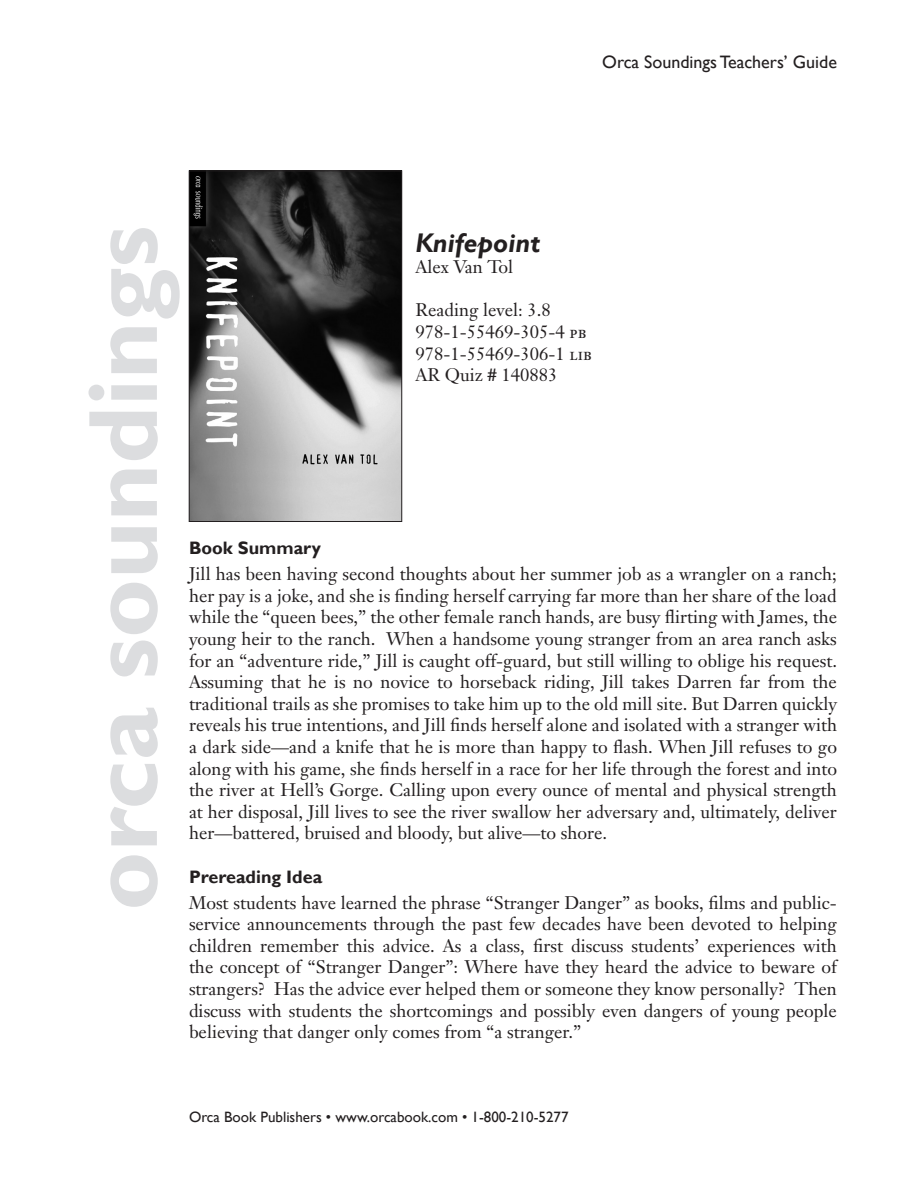
<style>
.page{position:relative;width:918px;height:1188px;background:#fff}
.page>*{position:absolute;margin:0;border:0;box-sizing:border-box;transform-origin:0 0}
.t1{font:700 99px "Gill Sans";color:#dcdddf}
.t2{font:italic 700 27px "Gill Sans";color:#231f20}
.t3{font:18px/21.6px "Janson Text";color:#231f20;text-align:justify}
.t4{font:18px "Gill Sans";color:#231f20}
.t5{font:700 18px "Gill Sans";color:#231f20}
.t6{font:15px "Gill Sans";color:#231f20}
.s1{font-family:"Janson Text Roman SC"}
</style>
<div class="page">
<img style="left:191px;top:173px;width:209px;height:347px">
<div style="left:189px;top:171px;width:213px;height:351px;border:1px solid #231f20"></div>
<p class="t4" style="left:602px;top:51px;width:236px">Orca Soundings Teachers’ Guide</p>
<h1 class="t1" style="left:64px;top:910px;width:687px;rotate:-90deg">orca soundings</h1>
<p class="t2" style="left:415px;top:227px;width:126px">Knifepoint</p>
<p class="t3" style="left:415px;top:256px;width:99px">Alex Van Tol</p>
<p class="t3" style="left:415px;top:299px;width:137px">Reading level: 3.8</p>
<p class="t3" style="left:415px;top:321px;width:173px">978-1-55469-305-4 <span class="s1">pb</span></p>
<p class="t3" style="left:415px;top:343px;width:178px">978-1-55469-306-1 <span class="s1">lib</span></p>
<p class="t3" style="left:415px;top:364px;width:144px">AR Quiz # 140883</p>
<p class="t5" style="left:189px;top:537px;width:134px">Book Summary</p>
<p class="t3" style="left:189px;top:563px;width:650px">Jill has been having second thoughts about her summer job as a wrangler on a ranch; her pay is a joke, and she is finding herself carrying far more than her share of the load while the “queen bees,” the other female ranch hands, are busy flirting with James, the young heir to the ranch. When a handsome young stranger from an area ranch asks for an “adventure ride,” Jill is caught off-guard, but still willing to oblige his request.<br>Assuming that he is no novice to horseback riding, Jill takes Darren far from the traditional trails as she promises to take him up to the old mill site. But Darren quickly reveals his true intentions, and Jill finds herself alone and isolated with a stranger with a dark side—and a knife that he is more than happy to flash. When Jill refuses to go along with his game, she finds herself in a race for her life through the forest and into the river at Hell’s Gorge. Calling upon every ounce of mental and physical strength at her disposal, Jill lives to see the river swallow her adversary and, ultimately, deliver her—battered, bruised and bloody, but alive—to shore.</p>
<p class="t5" style="left:189px;top:866px;width:135px">Prereading Idea</p>
<p class="t3" style="left:189px;top:892px;width:650px">Most students have learned the phrase “Stranger Danger” as books, films and public&shy;service announcements through the past few decades have been devoted to helping children remember this advice. As a class, first discuss students’ experiences with the concept of “Stranger Danger”: Where have they heard the advice to beware of strangers? Has the advice ever helped them or someone they know personally? Then discuss with students the shortcomings and possibly even dangers of young people believing that danger only comes from “a stranger.”</p>
<p class="t6" style="left:189px;top:1108px;width:381px">Orca Book Publishers • www.orcabook.com • 1-800-210-5277</p>
</div>
